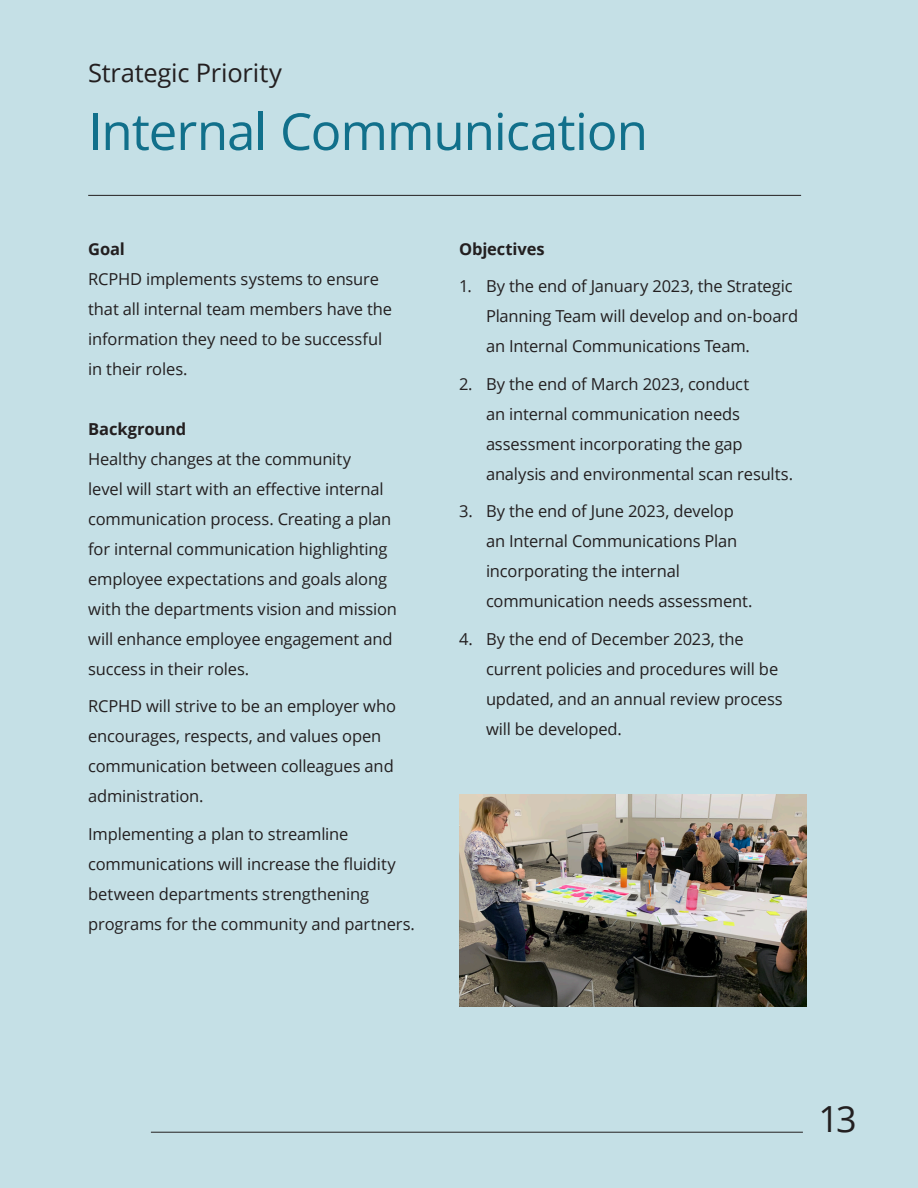
<style>
.page{position:relative;width:918px;height:1188px;background:#c5e0e6}
.page>*{position:absolute;margin:0;border:0;box-sizing:border-box;transform-origin:0 0}
.Headline_40_44_Left{font:51px "Open Sans";letter-spacing:-.02em;color:#11708b}
.Headline_61_65_Left{font:36px "Open Sans";color:#231f20}
.Headline_17_25_Left{font:25.5px "Open Sans";letter-spacing:-.01em;color:#231f20}
.Copy_Text_08_14_Full{font:16.5px/30px "Open Sans";letter-spacing:-.01em;color:#231f20}
.t1{font:700 16.5px "Open Sans";letter-spacing:-.005em;color:#231f20}
.s1{font-weight:700}
</style>
<div class="page">
<hr style="left:151px;top:1132px;width:652px;height:1px;background:#231f20">
<hr style="left:88px;top:195px;width:713px;height:1px;background:#231f20">
<img style="left:459px;top:795px;width:347px;height:211px">
<p class="Headline_17_25_Left" style="left:88px;top:56px;width:195px">Strategic Priority</p>
<p class="Headline_40_44_Left" style="left:88px;top:97px;width:561px">Internal Communication</p>
<p class="Copy_Text_08_14_Full" style="left:88px;top:234px;width:305px"><span class="s1">Goal<br></span>RCPHD implements systems to ensure that all internal team members have the information they need to be successful in their roles.</p>
<p class="Copy_Text_08_14_Full" style="left:88px;top:414px;width:310px"><span class="s1">Background<br></span>Healthy changes at the community<br>level will start with an effective internal communication process. Creating a plan for internal communication highlighting employee expectations and goals along with the departments vision and mission will enhance employee engagement and success in their roles.</p>
<p class="Copy_Text_08_14_Full" style="left:88px;top:691px;width:309px">RCPHD will strive to be an employer who encourages, respects, and values open communication between colleagues and administration.</p>
<p class="Copy_Text_08_14_Full" style="left:88px;top:819px;width:328px">Implementing a plan to streamline communications will increase the fluidity between departments strengthening programs for the community and partners.</p>
<p class="t1" style="left:459px;top:237px;width:87px">Objectives</p>
<p class="Copy_Text_08_14_Full" style="left:486px;top:271px;width:314px;text-indent:-27px">1. By the end of January 2023, the Strategic<br>Planning Team will develop and on-board an Internal Communications Team.</p>
<p class="Copy_Text_08_14_Full" style="left:486px;top:369px;width:309px;text-indent:-27px">2. By the end of March 2023, conduct<br>an internal communication needs assessment incorporating the gap analysis and environmental scan results.</p>
<p class="Copy_Text_08_14_Full" style="left:486px;top:496px;width:268px;text-indent:-27px">3. By the end of June 2023, develop an Internal Communications Plan incorporating the internal communication needs assessment.</p>
<p class="Copy_Text_08_14_Full" style="left:486px;top:624px;width:298px;text-indent:-27px">4. By the end of December 2023, the current policies and procedures will be updated, and an annual review process will be developed.</p>
<p class="Headline_61_65_Left" style="left:818px;top:1095px;width:40px">13</p>
</div>
